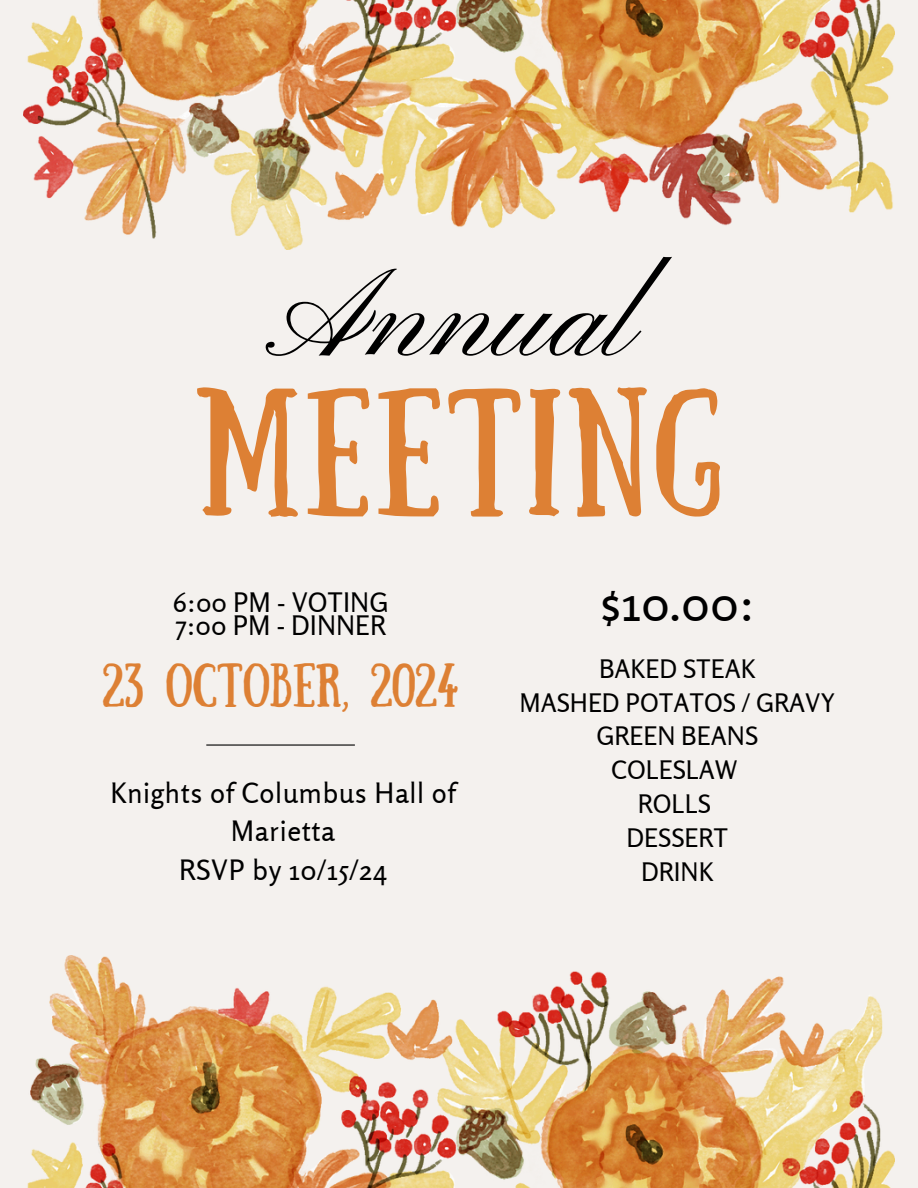
<style>
.page{position:relative;width:918px;height:1188px;background:#f4f1ee}
.page>*{position:absolute;margin:0;border:0;box-sizing:border-box;transform-origin:0 0}
.t1{font:128.1px "Sunday";letter-spacing:.03em;color:#dd8034}
.t2{font:126.75px "Pinyon Script";color:#000}
.t3{font:49.8px "Rosario";color:#000}
.t4{font:43.8px "Sunday";color:#dd8034}
.t5{font:27.9px/38.2px "Rosario";letter-spacing:.02em;color:#000;text-align:center}
.t6{font:26.85px/23.2px "Rosario";color:#000}
.t7{font:25.35px/33.9px "Rosario";color:#000;text-align:center}
</style>
<div class="page">
<img style="left:27px;top:955px;width:868px;height:233px">
<img style="left:23px;top:0;width:872px;height:250px">
<hr style="left:206px;top:744px;width:149px;height:2px;background:#000">
<p class="t2" style="left:278px;top:246px;width:363px">Annual</p>
<h4 class="t1" style="left:194px;top:363px;width:531px">MEETING</h4>
<h3 class="t6" style="left:173px;top:590px;width:217px">6:00 PM - VOTING<br>7:00 PM - DINNER</h3>
<h1 class="t4" style="left:103px;top:655px;width:358px">23 OCTOBER, 2024</h1>
<h5 class="t5" style="left:110px;top:774px;width:347px">Knights of Columbus Hall of<br>Marietta</h5>
<h5 class="t5" style="left:179px;top:850px;width:209px">RSVP by 10/15/24</h5>
<p class="t3" style="left:599px;top:572px;width:158px">$10.00:</p>
<p class="t7" style="left:519px;top:651px;width:317px">BAKED STEAK<br>MASHED POTATOS / GRAVY<br>GREEN BEANS<br>COLESLAW<br>ROLLS<br>DESSERT<br>DRINK</p>
</div>
